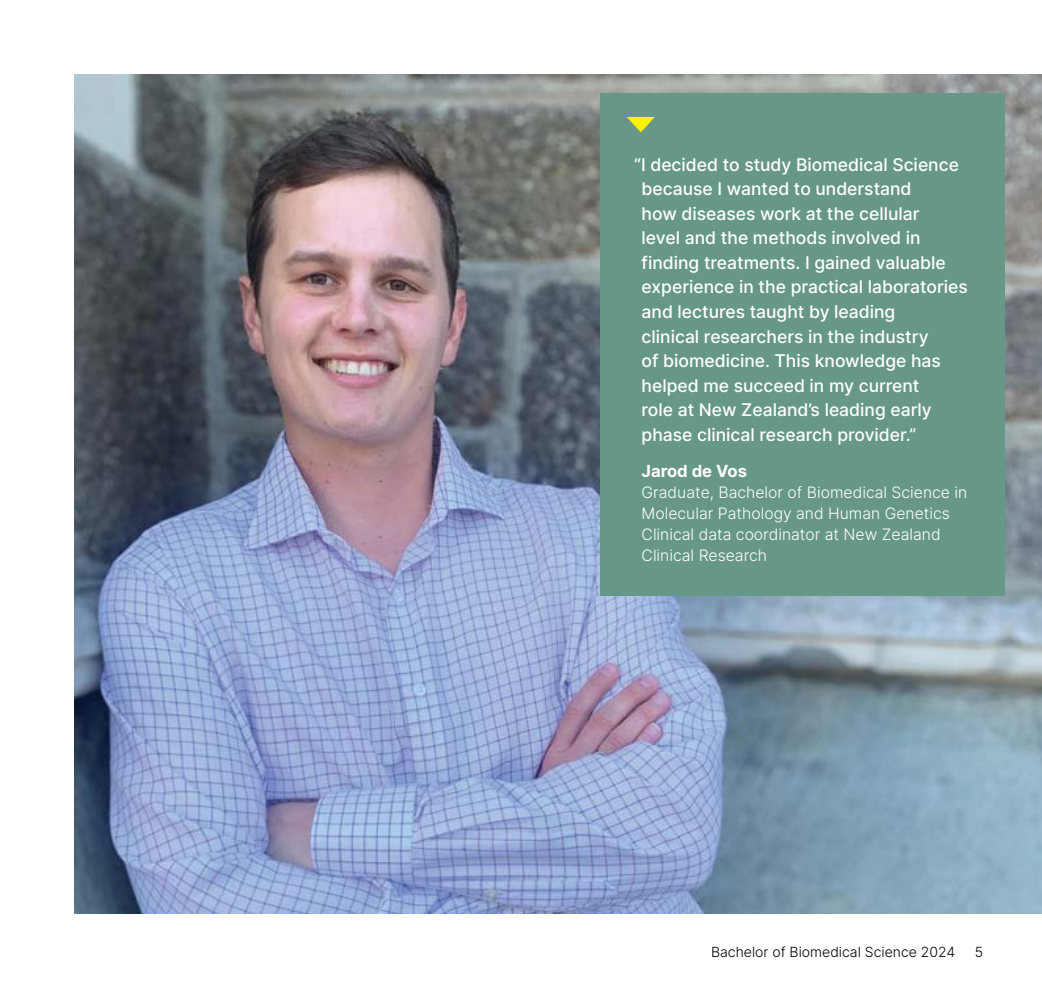
<style>
.page{position:relative;width:1042px;height:993px;background:#fff}
.page>*{position:absolute;margin:0;border:0;box-sizing:border-box;transform-origin:0 0}
.t1{font:500 17.5px/24.5px "Inter";color:#fff}
.t2{font:700 16.62px "Inter";color:#fff}
.t3{font:300 15.75px/21px "Inter";color:#fff}
.t4{font:300 14px "Inter";color:#000}
</style>
<div class="page">
<img style="left:74px;top:74px;width:968px;height:838px">
<div style="left:600px;top:93px;width:405px;height:502px;background:#679787"></div>
<svg style="left:627px;top:117px;width:28px;height:15px"></svg>
<p class="t1" style="left:641px;top:152px;width:328px;text-indent:-7px">“I decided to study Biomedical Science because I wanted to understand<br>how diseases work at the cellular<br>level and the methods involved in finding treatments. I gained valuable experience in the practical laboratories and lectures taught by leading<br>clinical researchers in the industry<br>of biomedicine. This knowledge has helped me succeed in my current<br>role at New Zealand’s leading early phase clinical research provider.”</p>
<p class="t2" style="left:641px;top:458px;width:107px">Jarod de Vos</p>
<p class="t3" style="left:641px;top:481px;width:327px">Graduate, Bachelor of Biomedical Science in Molecular Pathology and Human Genetics Clinical data coordinator at New Zealand Clinical Research</p>
<p class="t4" style="left:711px;top:941px;width:245px">Bachelor of Biomedical Science 2024</p>
<p class="t4" style="left:975px;top:941px;width:10px">5</p>
</div>
